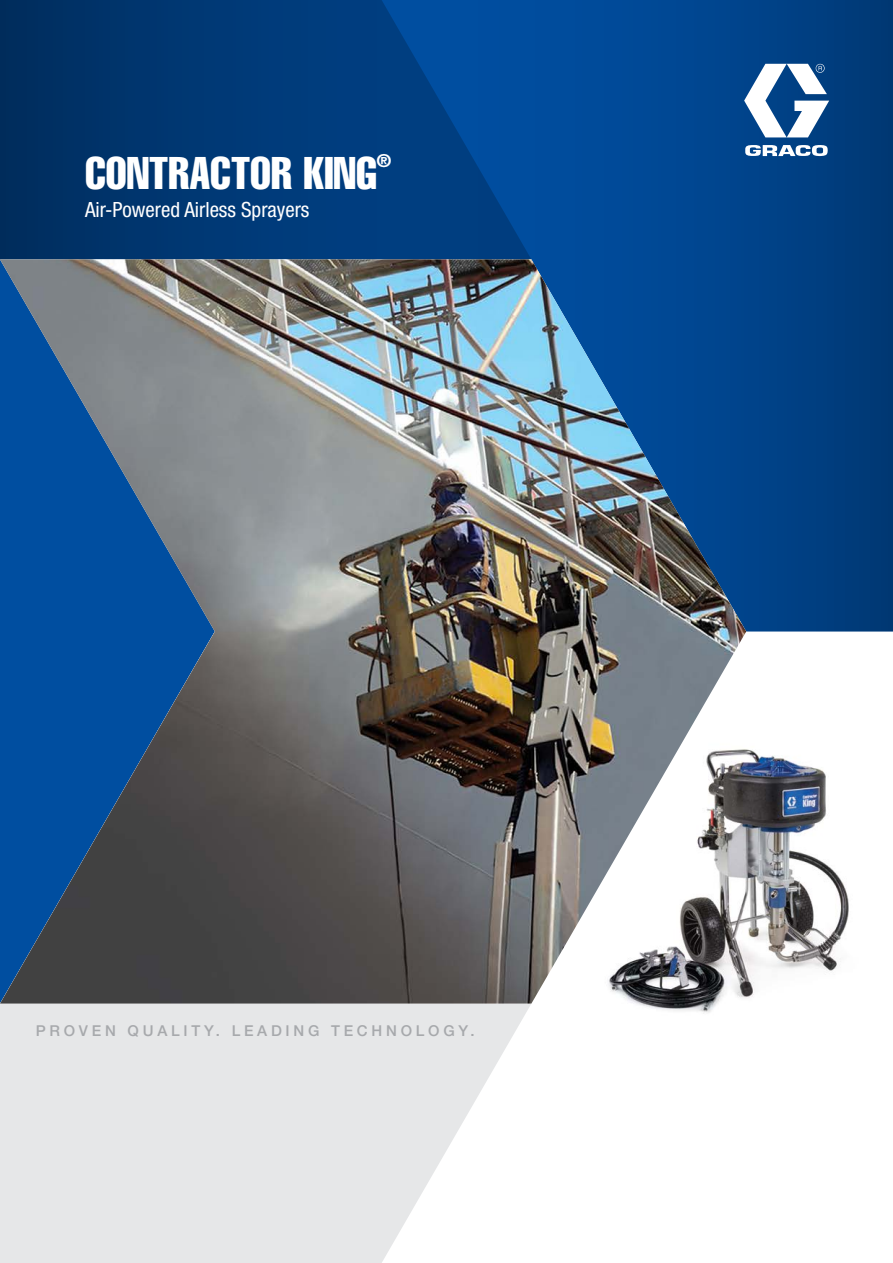
<style>
.page{position:relative;width:893px;height:1263px;background:#fff}
.page>*{position:absolute;margin:0;border:0;box-sizing:border-box;transform-origin:0 0}
.t1{font:45px "Helvetica LT Std Comp";color:#fff}
.t2{font:condensed 21px "Helvetica Neue LT Std";color:#fff}
.t3{font:18px "Helvetica LT Std Comp";color:#fff}
.t4{font:500 15px "Helvetica Neue LT Std";letter-spacing:.25em;color:#a7a9ac}
</style>
<div class="page">
<svg style="left:746px;top:0;width:147px;height:631px;background:#003d7f"></svg>
<svg style="left:0;top:0;width:746px;height:259px;background:#003f81"></svg>
<svg style="left:0;top:1003px;width:531px;height:260px;background:#e9eaea"></svg>
<img style="left:0;top:259px;width:746px;height:744px">
<img style="left:582px;top:732px;width:267px;height:282px">
<svg style="left:744px;top:63px;width:85px;height:74px"></svg>
<svg style="left:745px;top:145px;width:83px;height:11px"></svg>
<h1 class="t1" style="left:85px;top:145px;width:293px">CONTRACTOR KING</h1>
<p class="t3" style="left:377px;top:149px;width:16px">®</p>
<h2 class="t2" style="left:85px;top:197px;width:226px">Air-Powered Airless Sprayers</h2>
<p class="t4" style="left:36px;top:1021px;width:440px">PROVEN QUALITY. LEADING TECHNOLOGY.</p>
</div>
